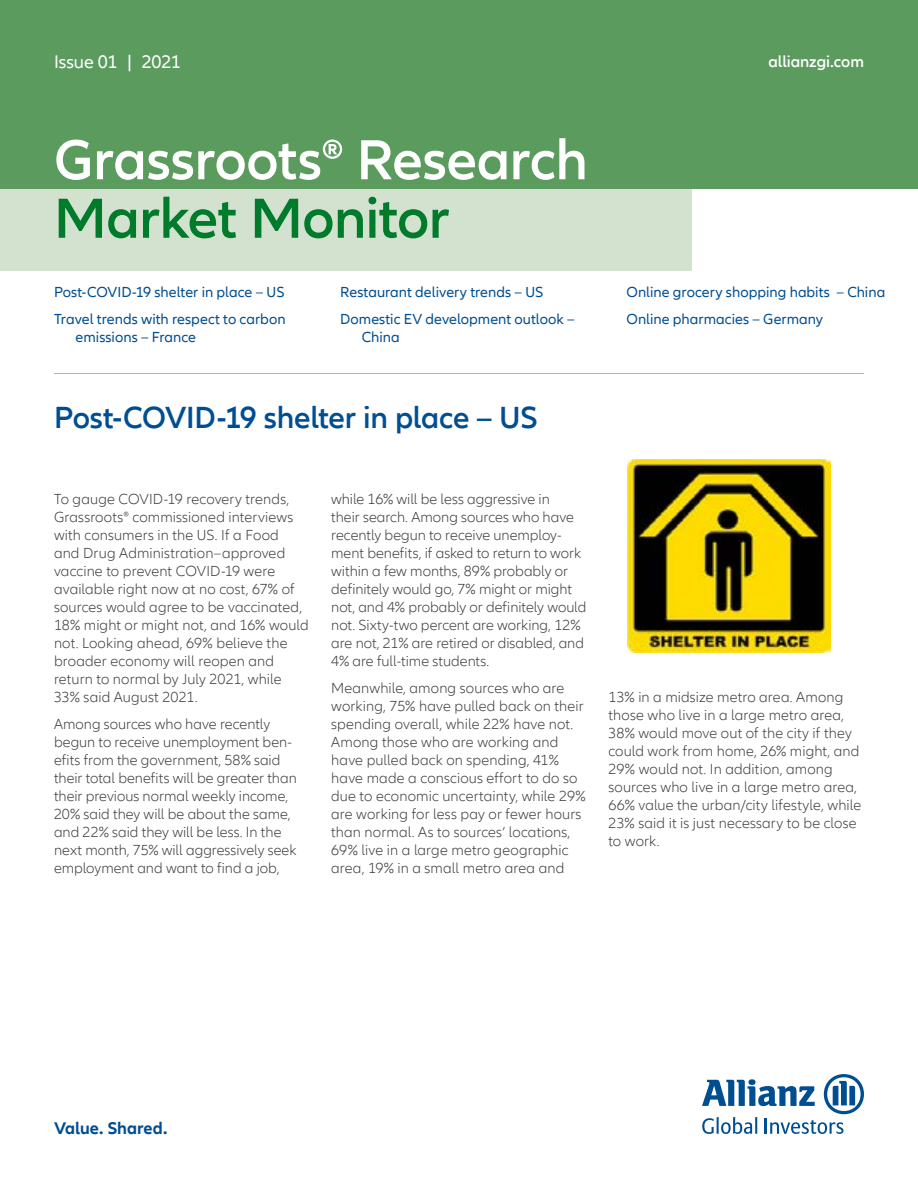
<style>
.page{position:relative;width:918px;height:1188px;background:#fff}
.page>*{position:absolute;margin:0;border:0;box-sizing:border-box;transform-origin:0 0}
.t1{font:600 58.5px "Allianz Neo";letter-spacing:-.01em;color:#fff}
.t2{font:600 58.5px "Allianz Neo";letter-spacing:-.015em;color:#007b2c}
.t3{font:600 31.5px "Allianz Neo";letter-spacing:-.01em;color:#004e92}
.t4{font:18.75px "Allianz Neo";letter-spacing:-.005em;color:#fff}
.t5{font:700 17.4px "Allianz Neo";letter-spacing:-.005em;color:#004e92}
.t6{font:600 16.5px "Allianz Neo";letter-spacing:-.005em;color:#fff}
.t7{font:300 15px/18px "Allianz Neo";letter-spacing:.005em;color:#3e3d40}
.t8{font:15px/27px "Allianz Neo";letter-spacing:.005em;color:#004e92}
</style>
<div class="page">
<div style="left:0;top:0;width:918px;height:189px;background:#5b9c5e"></div>
<div style="left:0;top:189px;width:691px;height:81px;background:#d3e2cf"></div>
<svg style="left:702px;top:1074px;width:162px;height:60px"></svg>
<hr style="left:54px;top:373px;width:810px;height:1px;background:#b1b3b4">
<img style="left:628px;top:459px;width:202px;height:193px">
<p class="t4" style="left:54px;top:51px;width:128px">Issue 01 | 2021</p>
<h1 class="t1" style="left:54px;top:126px;width:535px">Grassroots® Research</h1>
<h1 class="t2" style="left:54px;top:185px;width:397px">Market Monitor</h1>
<p class="t8" style="left:54px;top:279px;width:233px">Post-COVID-19 shelter in place – US<br>Travel trends with respect to carbon</p>
<p class="t8" style="left:76px;top:324px;width:122px">emissions – France</p>
<p class="t8" style="left:340px;top:279px;width:236px">Restaurant delivery trends – US<br>Domestic EV development outlook –</p>
<p class="t8" style="left:362px;top:324px;width:39px">China</p>
<h2 class="t3" style="left:54px;top:399px;width:485px">Post-COVID-19 shelter in place – US</h2>
<p class="t6" style="left:769px;top:52px;width:97px">allianzgi.com</p>
<p class="t8" style="left:626px;top:279px;width:260px">Online grocery shopping habits – China<br>Online pharmacies – Germany</p>
<p class="t7" style="left:54px;top:490px;width:256px">To gauge COVID-19 recovery trends, Grassroots® commissioned interviews with consumers in the US. If a Food<br>and Drug Administration–approved vaccine to prevent COVID-19 were available right now at no cost, 67% of sources would agree to be vaccinated, 18% might or might not, and 16% would not. Looking ahead, 69% believe the broader economy will reopen and return to normal by July 2021, while 33% said August 2021.</p>
<p class="t7" style="left:54px;top:715px;width:244px">Among sources who have recently begun to receive unemployment ben&shy;efits from the government, 58% said their total benefits will be greater than their previous normal weekly income, 20% said they will be about the same, and 22% said they will be less. In the next month, 75% will aggressively seek employment and want to find a job,</p>
<p class="t7" style="left:331px;top:490px;width:257px">while 16% will be less aggressive in<br>their search. Among sources who have recently begun to receive unemploy&shy;ment benefits, if asked to return to work within a few months, 89% probably or definitely would go, 7% might or might not, and 4% probably or definitely would not. Sixty-two percent are working, 12% are not, 21% are retired or disabled, and 4% are full-time students.</p>
<p class="t7" style="left:331px;top:679px;width:256px">Meanwhile, among sources who are working, 75% have pulled back on their spending overall, while 22% have not.<br>Among those who are working and have pulled back on spending, 41% have made a conscious effort to do so due to economic uncertainty, while 29% are working for less pay or fewer hours than normal. As to sources’ locations, 69% live in a large metro geographic area, 19% in a small metro area and</p>
<p class="t7" style="left:608px;top:688px;width:254px">13% in a midsize metro area. Among those who live in a large metro area, 38% would move out of the city if they could work from home, 26% might, and 29% would not. In addition, among sources who live in a large metro area, 66% value the urban/city lifestyle, while 23% said it is just necessary to be close to work.</p>
<p class="t5" style="left:54px;top:1118px;width:115px">Value. Shared.</p>
</div>
